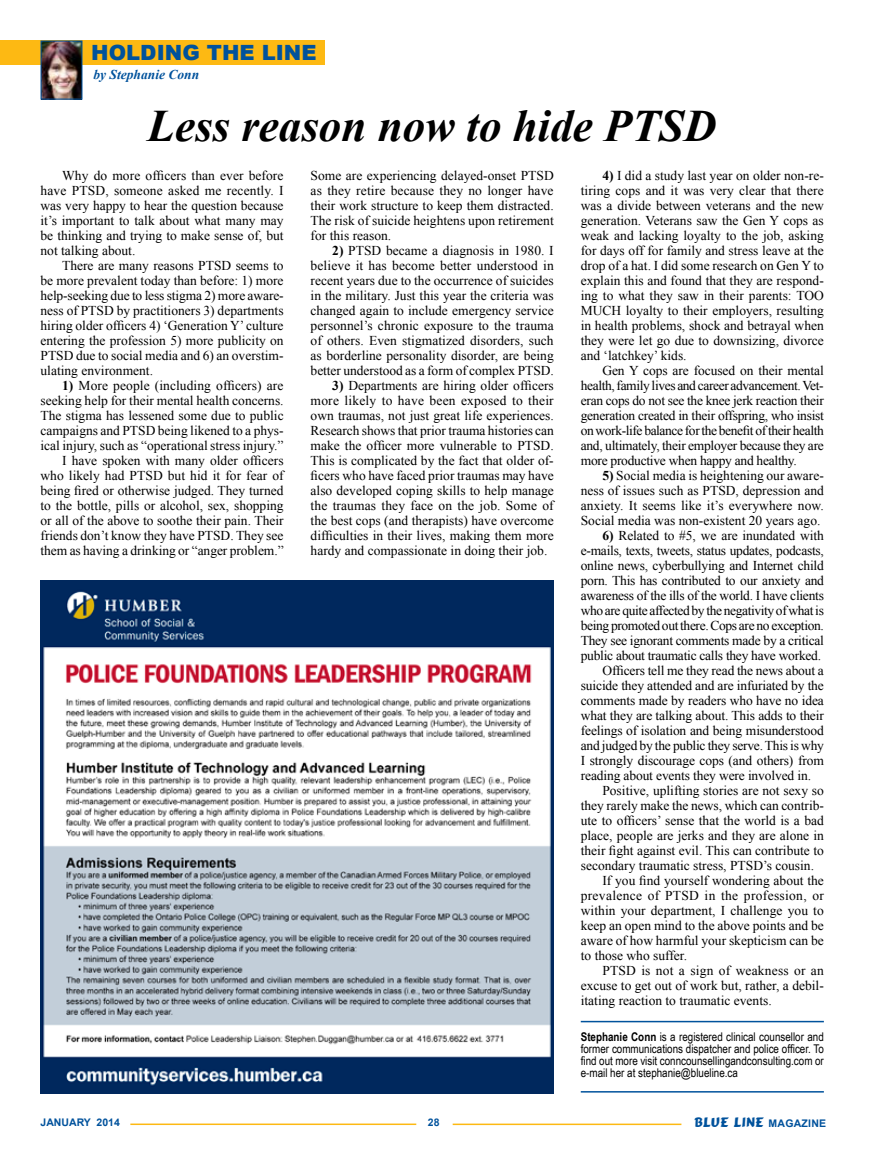
<style>
.page{position:relative;width:878px;height:1175px;background:#fff}
.page>*{position:absolute;margin:0;border:0;box-sizing:border-box;transform-origin:0 0}
.t1{font:italic 700 45px "Times New Roman";color:#000}
.t2{font:900 21px "Arial";color:#00529c}
.t3{font:13.5px/15px "Times New Roman";color:#000;text-align:justify}
.t4{font:13.5px "Times New Roman";letter-spacing:-.02em;color:#000}
.t5{font:13.5px "Times New Roman";letter-spacing:-.03em;color:#000}
.t6{font:13.5px "Times New Roman";letter-spacing:.025em;color:#000}
.t7{font:13.5px "Comic";letter-spacing:.02em;color:#00529c}
.t8{font:italic 700 13.5px "Times New Roman";color:#00529c}
.t9{font:12px/12px "Arial Narrow";color:#000;text-align:justify}
.t10{font:700 10.5px "Arial";color:#00529c}
.s1{font-weight:700}
.s2{font-family:"Arial";font-weight:700;font-size:10.5px}
</style>
<div class="page">
<hr style="left:130px;top:1123px;width:286px;height:2px;background:#fdb913">
<hr style="left:452px;top:1123px;width:229px;height:2px;background:#fdb913">
<div style="left:0;top:40px;width:324px;height:25px;background:#fdb913"></div>
<img style="left:43px;top:42px;width:37px;height:56px">
<div style="left:41px;top:40px;width:41px;height:60px;border:1px solid #00529c"></div>
<img style="left:40px;top:580px;width:513px;height:513px">
<hr style="left:580px;top:1020px;width:243px;height:2px;background:#00529c">
<hr style="left:580px;top:1091px;width:243px;height:1px;background:#00529c">
<h2 class="t2" style="left:91px;top:37px;width:227px">HOLDING THE LINE</h2>
<p class="t8" style="left:93px;top:65px;width:107px">by Stephanie Conn</p>
<h1 class="t1" style="left:148px;top:95px;width:570px">Less reason now to hide PTSD</h1>
<p class="t3" style="left:41px;top:167px;width:245px;text-indent:22px">Why do more officers than ever before have PTSD, someone asked me recently. I was very happy to hear the question because it’s important to talk about what many may be thinking and trying to make sense of, but not talking about.</p>
<p class="t3" style="left:41px;top:257px;width:245px;text-indent:22px">There are many reasons PTSD seems to be more prevalent today than before: 1) more help-seeking due to less stigma 2) more aware&shy;ness of PTSD by practitioners 3) departments hiring older officers 4) ‘Generation Y’ culture entering the profession 5) more publicity on PTSD due to social media and 6) an overstim&shy;ulating environment.</p>
<p class="t3" style="left:41px;top:377px;width:245px;text-align:right"><span class="s1">1)</span> More people (including officers) are seeking help for their mental health concerns.<br>The stigma has lessened some due to public campaigns and PTSD being likened to a phys&shy;ical injury, such as “operational stress injury.” I have spoken with many older officers who likely had PTSD but hid it for fear of being fired or otherwise judged. They turned to the bottle, pills or alcohol, sex, shopping or all of the above to soothe their pain. Their friends don’t know they have PTSD. They see them as having a drinking or “anger problem.”</p>
<p class="t3" style="left:310px;top:167px;width:245px">Some are experiencing delayed-onset PTSD as they retire because they no longer have their work structure to keep them distracted.<br>The risk of suicide heightens upon retirement for this reason.</p>
<p class="t3" style="left:310px;top:242px;width:245px;text-indent:22px"><span class="s1">2)</span> PTSD became a diagnosis in 1980. I believe it has become better understood in recent years due to the occurrence of suicides in the military. Just this year the criteria was changed again to include emergency service personnel’s chronic exposure to the trauma of others. Even stigmatized disorders, such as borderline personality disorder, are being better understood as a form of complex PTSD.</p>
<p class="t3" style="left:310px;top:377px;width:245px;text-indent:22px"><span class="s1">3)</span> Departments are hiring older officers more likely to have been exposed to their own traumas, not just great life experiences.<br>Research shows that prior trauma histories can make the officer more vulnerable to PTSD.<br>This is complicated by the fact that older of&shy;ficers who have faced prior traumas may have also developed coping skills to help manage the traumas they face on the job. Some of the best cops (and therapists) have overcome difficulties in their lives, making them more hardy and compassionate in doing their job.</p>
<p class="t3" style="left:580px;top:167px;width:245px;text-indent:22px"><span class="s1">4)</span> I did a study last year on older non-re&shy;tiring cops and it was very clear that there was a divide between veterans and the new generation. Veterans saw the Gen Y cops as weak and lacking loyalty to the job, asking for days off for family and stress leave at the drop of a hat. I did some research on Gen Y to explain this and found that they are respond&shy;ing to what they saw in their parents: TOO MUCH loyalty to their employers, resulting in health problems, shock and betrayal when they were let go due to downsizing, divorce and ‘latchkey’ kids.</p>
<p class="t3" style="left:580px;top:362px;width:245px;text-indent:22px">Gen Y cops are focused on their mental health, family lives and career advancement. Vet&shy;eran cops do not see the knee jerk reaction their generation created in their offspring, who insist on work-life balance for the benefit of their health and, ultimately, their employer because they are more productive when happy and healthy.</p>
<p class="t3" style="left:580px;top:467px;width:244px;text-indent:22px"><span class="s1">5)</span> Social media is heightening our aware&shy;ness of issues such as PTSD, depression and anxiety. It seems like it’s everywhere now.<br>Social media was non-existent 20 years ago.</p>
<p class="t3" style="left:602px;top:527px;width:223px"><span class="s1">6)</span> Related to #5, we are inundated with</p>
<p class="t4" style="left:580px;top:541px;width:245px">e-mails, texts, tweets, status updates, podcasts,</p>
<p class="t4" style="left:580px;top:556px;width:244px">online news, cyberbullying and Internet child</p>
<p class="t4" style="left:580px;top:571px;width:245px">porn. This has contributed to our anxiety and</p>
<p class="t4" style="left:580px;top:586px;width:245px">awareness of the ills of the world. I have clients</p>
<p class="t5" style="left:580px;top:601px;width:245px">who are quite affected by the negativity of what is</p>
<p class="t5" style="left:580px;top:616px;width:244px">being promoted out there. Cops are no exception.</p>
<p class="t4" style="left:580px;top:631px;width:245px">They see ignorant comments made by a critical</p>
<p class="t4" style="left:580px;top:646px;width:242px">public about traumatic calls they have worked.</p>
<p class="t3" style="left:602px;top:662px;width:223px">Officers tell me they read the news about a</p>
<p class="t3" style="left:580px;top:677px;width:245px">suicide they attended and are infuriated by the</p>
<p class="t3" style="left:580px;top:692px;width:244px">comments made by readers who have no idea</p>
<p class="t3" style="left:580px;top:707px;width:245px">what they are talking about. This adds to their</p>
<p class="t3" style="left:580px;top:722px;width:244px">feelings of isolation and being misunderstood</p>
<p class="t3" style="left:580px;top:737px;width:245px">and judged by the public they serve. This is why</p>
<p class="t3" style="left:580px;top:752px;width:244px">I strongly discourage cops (and others) from</p>
<p class="t3" style="left:580px;top:767px;width:232px">reading about events they were involved in.</p>
<p class="t3" style="left:602px;top:782px;width:223px">Positive, uplifting stories are not sexy so</p>
<p class="t3" style="left:580px;top:797px;width:245px">they rarely make the news, which can contrib-</p>
<p class="t3" style="left:580px;top:812px;width:244px">ute to officers’ sense that the world is a bad</p>
<p class="t3" style="left:580px;top:827px;width:244px">place, people are jerks and they are alone in</p>
<p class="t3" style="left:580px;top:842px;width:244px">their fight against evil. This can contribute to</p>
<p class="t3" style="left:580px;top:857px;width:235px">secondary traumatic stress, PTSD’s cousin.</p>
<p class="t3" style="left:602px;top:872px;width:223px">If you find yourself wondering about the</p>
<p class="t6" style="left:580px;top:886px;width:245px">prevalence of PTSD in the profession, or</p>
<p class="t3" style="left:580px;top:902px;width:244px">within your department, I challenge you to</p>
<p class="t3" style="left:580px;top:917px;width:244px">keep an open mind to the above points and be</p>
<p class="t3" style="left:580px;top:932px;width:244px">aware of how harmful your skepticism can be</p>
<p class="t3" style="left:580px;top:947px;width:108px">to those who suffer.</p>
<p class="t3" style="left:602px;top:962px;width:223px">PTSD is not a sign of weakness or an</p>
<p class="t3" style="left:580px;top:977px;width:244px">excuse to get out of work but, rather, a debil-</p>
<p class="t3" style="left:580px;top:992px;width:192px">itating reaction to traumatic events.</p>
<p class="t9" style="left:580px;top:1030px;width:244px"><span class="s1">Stephanie Conn</span> is a registered clinical counsellor and former communications dispatcher and police officer. To find out more visit conncounsellingandconsulting.com or e-mail her at stephanie@blueline.ca</p>
<p class="t10" style="left:41px;top:1115px;width:81px">JANUARY 2014</p>
<p class="t10" style="left:428px;top:1115px;width:13px">28</p>
<p class="t7" style="left:694px;top:1113px;width:133px">BLUE LINE <span class="s2">MAGAZINE</span></p>
</div>
